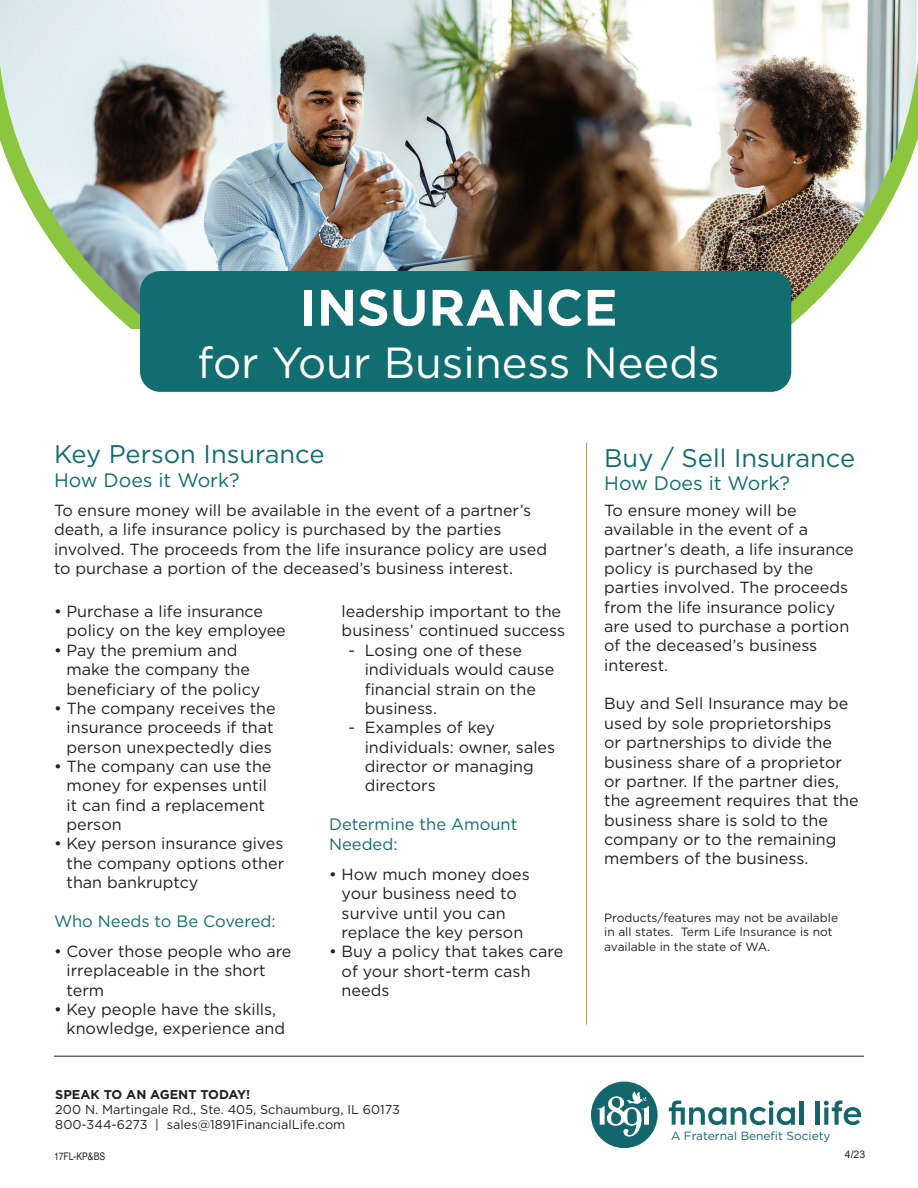
<style>
.page{position:relative;width:918px;height:1188px;background:#fff}
.page>*{position:absolute;margin:0;border:0;box-sizing:border-box;transform-origin:0 0}
.t1{font:700 51px "Gotham";color:#fff}
.t2{font:43.5px "Gotham";color:#fff}
.t3{font:25.5px "Gotham";color:#126d70}
.t4{font:19.5px "Gotham";color:#126d70}
.t5{font:16.5px/19.8px "Gotham";color:#126d70}
.t6{font:16.2px/19.4px "Gotham";color:#231f20}
.t7{font:12.75px/15.3px "Gotham";color:#231f20}
.t8{font:700 12.75px "Gotham";color:#231f20}
.t9{font:12px/14.4px "Gotham";color:#231f20}
.t10{font:11.85px "Gotham";color:#13676c}
.t11{font:condensed 10.5px "Helvetica";color:#231f20}
.t12{font:10.5px "Arial";color:#231f20}
</style>
<div class="page">
<img style="left:0;top:0;width:918px;height:329px">
<div style="left:140px;top:271px;width:651px;height:121px;background:#126d70;border-radius:20px"></div>
<hr style="left:54px;top:1056px;width:810px;height:1px;background:#231f20">
<hr style="left:586px;top:443px;width:1px;height:582px;background:#b39758">
<svg style="left:669px;top:1100px;width:126px;height:25px"></svg>
<hr style="left:799px;top:1101px;width:4px;height:24px;background:#13676c">
<hr style="left:816px;top:1101px;width:4px;height:24px;background:#13676c">
<svg style="left:824px;top:1100px;width:37px;height:25px"></svg>
<svg style="left:591px;top:1082px;width:67px;height:66px"></svg>
<h1 class="t1" style="left:300px;top:274px;width:319px">INSURANCE</h1>
<h2 class="t2" style="left:197px;top:335px;width:524px">for Your Business Needs</h2>
<h3 class="t3" style="left:54px;top:438px;width:272px">Key Person Insurance</h3>
<p class="t4" style="left:54px;top:467px;width:187px">How Does it Work?</p>
<p class="t6" style="left:54px;top:500px;width:495px">To ensure money will be available in the event of a partner’s death, a life insurance policy is purchased by the parties involved. The proceeds from the life insurance policy are used to purchase a portion of the deceased’s business interest.</p>
<p class="t6" style="left:67px;top:601px;width:221px;text-indent:-13px">• Purchase a life insurance policy on the key employee</p>
<p class="t6" style="left:67px;top:640px;width:195px;text-indent:-13px">• Pay the premium and make the company the beneficiary of the policy</p>
<p class="t6" style="left:67px;top:698px;width:211px;text-indent:-13px">• The company receives the insurance proceeds if that person unexpectedly dies</p>
<p class="t6" style="left:67px;top:756px;width:206px;text-indent:-13px">• The company can use the money for expenses until it can find a replacement person</p>
<p class="t6" style="left:67px;top:834px;width:219px;text-align:justify;text-indent:-13px">• Key person insurance gives the company options other than bankruptcy</p>
<p class="t5" style="left:54px;top:911px;width:223px">Who Needs to Be Covered:</p>
<p class="t6" style="left:67px;top:941px;width:226px;text-indent:-13px">• Cover those people who are irreplaceable in the short term</p>
<p class="t6" style="left:67px;top:999px;width:220px;text-indent:-13px">• Key people have the skills, knowledge, experience and</p>
<p class="t6" style="left:342px;top:601px;width:225px">leadership important to the business’ continued success</p>
<p class="t6" style="left:365px;top:640px;width:191px;text-indent:-16px">- Losing one of these individuals would cause financial strain on the business.</p>
<p class="t6" style="left:365px;top:717px;width:192px;text-indent:-16px">- Examples of key individuals: owner, sales director or managing directors</p>
<p class="t5" style="left:329px;top:814px;width:190px">Determine the Amount<br>Needed:</p>
<p class="t6" style="left:342px;top:864px;width:190px;text-indent:-13px">• How much money does your business need to survive until you can replace the key person</p>
<p class="t6" style="left:342px;top:942px;width:223px;text-indent:-13px">• Buy a policy that takes care of your short-term cash needs</p>
<p class="t8" style="left:55px;top:1086px;width:197px">SPEAK TO AN AGENT TODAY!</p>
<p class="t7" style="left:55px;top:1102px;width:346px">200 N. Martingale Rd., Ste. 405, Schaumburg, IL 60173<br>800-344-6273 | sales@1891FinancialLife.com</p>
<p class="t11" style="left:54px;top:1149px;width:53px">17FL-KP&amp;BS</p>
<h3 class="t3" style="left:604px;top:441px;width:252px">Buy / Sell Insurance</h3>
<p class="t4" style="left:604px;top:471px;width:187px">How Does it Work?</p>
<p class="t6" style="left:604px;top:500px;width:251px">To ensure money will be available in the event of a partner’s death, a life insurance policy is purchased by the parties involved. The proceeds from the life insurance policy are used to purchase a portion of the deceased’s business interest.</p>
<p class="t6" style="left:604px;top:694px;width:256px">Buy and Sell Insurance may be used by sole proprietorships<br>or partnerships to divide the business share of a proprietor or partner. If the partner dies, the agreement requires that the business share is sold to the company or to the remaining members of the business.</p>
<p class="t9" style="left:604px;top:910px;width:235px">Products/features may not be available in all states. Term Life Insurance is not available in the state of WA.</p>
<p class="t10" style="left:671px;top:1129px;width:161px">A Fraternal Benefit Society</p>
<p class="t12" style="left:845px;top:1147px;width:22px">4/23</p>
</div>
